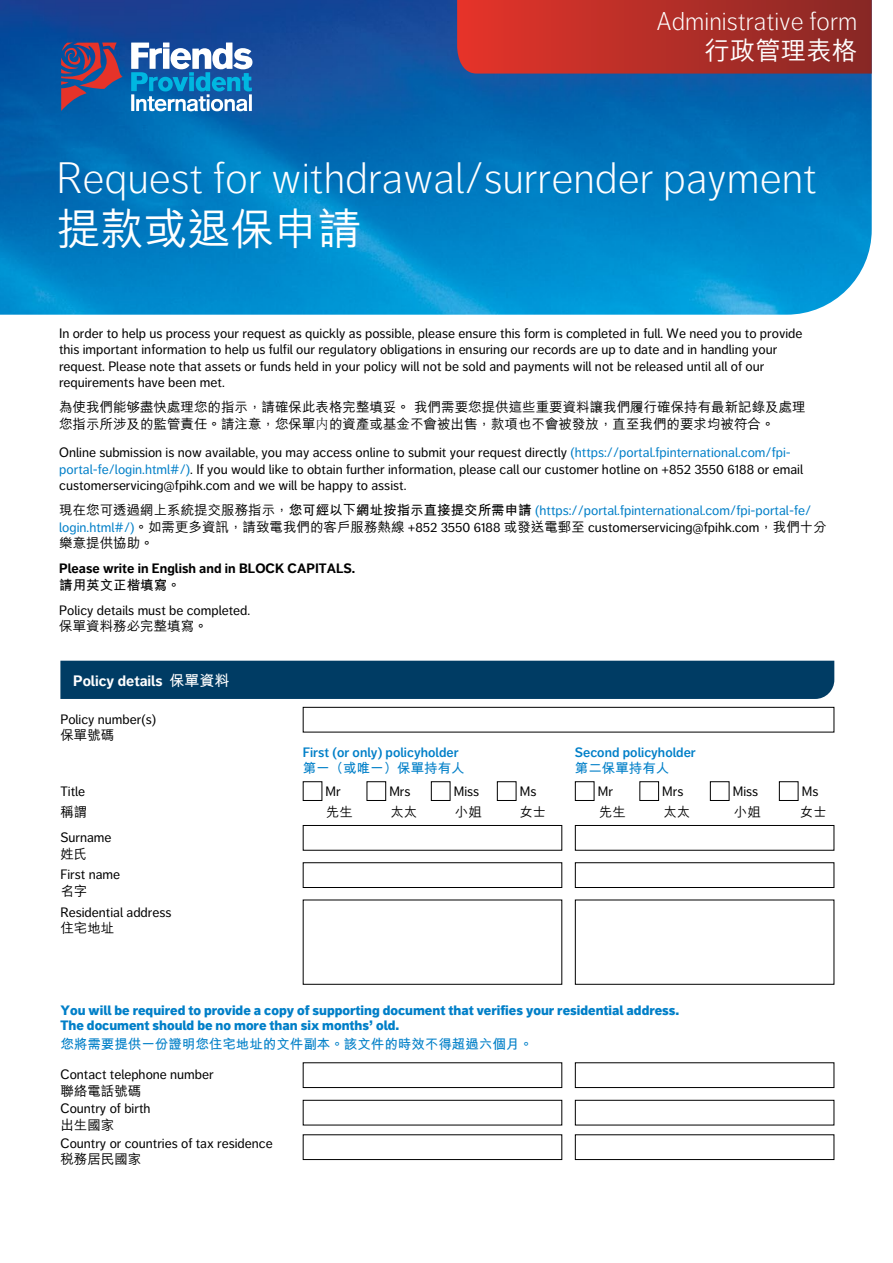
<style>
.page{position:relative;width:893px;height:1263px;background:#fff}
.page>*{position:absolute;margin:0;border:0;box-sizing:border-box;transform-origin:0 0}
.App_Form_Title_1_w_o{font:300 43.5px "Friends Life Dagny";color:#fff}
.t1{font:500 43.5px "M Hei HK";color:#fff}
.Tab_Device{font:300 25.5px/30px "Friends Life Dagny";color:#fff;text-align:right}
.Body_text{font:700 15px "Friends Life Dagny";color:#fff}
.App_Form_Body_Text{font:13.5px/16.5px "Friends Life Dagny";color:#000}
.App_Form_Body_Text-2{font:13.5px/16.5px "Friends Life Dagny";color:#007fc8}
.App_Form_Body_Text-3{font:500 13.5px/16.5px "M Hei HK";color:#000}
.Subheadline{font:900 13.5px/15px "Friends Life Dagny";color:#007fc8}
.App_Form_Box_Heading{font:600 13.5px "Friends Life Dagny";color:#007fc8}
.App_Form_Body_Text-4{font:700 13.5px "Friends Life Dagny";color:#000}
.Subheadline-2{font:700 13.5px "M Hei HK";color:#007fc8}
.App_Form_Body_Text-5{font:700 13.5px "M Hei HK";color:#007fc8}
.App_Form_Body_Text-6{font:700 13.5px "M Hei HK";color:#000}
.s1{font-family:"M Hei HK";font-weight:500}
.s2{font-family:"Adobe Song Std";font-weight:300}
.s3{color:#007fc8}
.s4{font-family:"M Hei HK";font-weight:500;color:#000}
.s5{font-family:"M Hei HK";font-weight:700;color:#000}
.s6{color:#000}
.s7{font-family:"M Hei HK"}
</style>
<div class="page">
<img style="left:0;top:0;width:872px;height:315px">
<svg style="left:61px;top:43px;width:62px;height:68px;background:#564b77"></svg>
<svg style="left:131px;top:43px;width:121px;height:68px"></svg>
<svg style="left:457px;top:0;width:415px;height:74px;background:#b32e28"></svg>
<div style="left:60px;top:661px;width:774px;height:38px;background:#003c64"></div>
<div style="left:303px;top:781px;width:19px;height:20px;border:1px solid #000"></div>
<div style="left:367px;top:781px;width:19px;height:20px;border:1px solid #000"></div>
<div style="left:431px;top:781px;width:19px;height:20px;border:1px solid #000"></div>
<div style="left:497px;top:781px;width:19px;height:20px;border:1px solid #000"></div>
<div style="left:575px;top:781px;width:19px;height:20px;border:1px solid #000"></div>
<div style="left:639px;top:781px;width:20px;height:20px;border:1px solid #000"></div>
<div style="left:710px;top:781px;width:19px;height:20px;border:1px solid #000"></div>
<div style="left:779px;top:781px;width:19px;height:20px;border:1px solid #000"></div>
<div style="left:303px;top:1100px;width:259px;height:25px;border:1px solid #000"></div>
<div style="left:575px;top:1100px;width:259px;height:25px;border:1px solid #000"></div>
<div style="left:303px;top:1134px;width:259px;height:26px;border:1px solid #000"></div>
<div style="left:575px;top:1134px;width:259px;height:26px;border:1px solid #000"></div>
<div style="left:303px;top:707px;width:531px;height:25px;border:1px solid #000"></div>
<div style="left:303px;top:825px;width:259px;height:26px;border:1px solid #000"></div>
<div style="left:575px;top:825px;width:259px;height:26px;border:1px solid #000"></div>
<div style="left:303px;top:862px;width:259px;height:26px;border:1px solid #000"></div>
<div style="left:575px;top:862px;width:259px;height:26px;border:1px solid #000"></div>
<div style="left:303px;top:900px;width:259px;height:85px;border:1px solid #000"></div>
<div style="left:575px;top:900px;width:259px;height:85px;border:1px solid #000"></div>
<div style="left:303px;top:1062px;width:259px;height:26px;border:1px solid #000"></div>
<div style="left:575px;top:1062px;width:259px;height:26px;border:1px solid #000"></div>
<p class="Tab_Device" style="left:657px;top:7px;width:202px">Administrative form<span class="s1">行政管理表格</span></p>
<p class="App_Form_Title_1_w_o" style="left:57px;top:154px;width:762px">Request for withdrawal/surrender payment</p>
<p class="t1" style="left:57px;top:198px;width:306px">提款或退保申請</p>
<p class="App_Form_Body_Text" style="left:59px;top:325px;width:745px">In order to help us process your request as quickly as possible, please ensure this form is completed in full. We need you to provide this important information to help us fulfil our regulatory obligations in ensuring our records are up to date and in handling your request. Please note that assets or funds held in your policy will not be sold and payments will not be released until all of our requirements have been met.</p>
<p class="App_Form_Body_Text-3" style="left:59px;top:398px;width:748px">為使我們能够盡快處理您的指示，請確保此表格完整填妥。 我們需要您提供這些重要資料讓我們履行確保持有最新記錄及處理您指示所涉及的監管責任。請注意，您保單<span class="s2">内</span>的資產或基金不會被出售，款項也不會被發放，直至我們的要求均被符合。</p>
<p class="App_Form_Body_Text" style="left:59px;top:445px;width:745px">Online submission is now available, you may access online to submit your request directly <span class="s3">(https://portal.fpinternational.com/fpi&shy;portal-fe/login.html#/)</span>. If you would like to obtain further information, please call our customer hotline on +852 3550 6188 or email customerservicing@fpihk.com and we will be happy to assist.</p>
<p class="App_Form_Body_Text-2" style="left:59px;top:503px;width:769px"><span class="s4">現在您可透過網上系統提交服務指示，</span><span class="s5">您可經以下網址按指示直接提交所需申請</span> (https://portal.fpinternational.com/fpi-portal-fe/ login.html#/)<span class="s4">。如需更多資訊，請致電我們的客戶服務熱線</span> <span class="s6">+852 3550 6188</span> <span class="s4">或發送電郵至</span> <span class="s6">customerservicing@fpihk.com</span><span class="s4">，我們十分樂意提供協助。</span></p>
<p class="App_Form_Body_Text-4" style="left:59px;top:561px;width:298px">Please write in English and in BLOCK CAPITALS.</p>
<p class="App_Form_Body_Text-6" style="left:59px;top:575px;width:123px">請用英文正楷填寫。</p>
<p class="App_Form_Body_Text" style="left:59px;top:602px;width:192px">Policy details must be completed.</p>
<p class="App_Form_Body_Text-3" style="left:59px;top:617px;width:150px">保單資料務必完整填寫。</p>
<p class="Body_text" style="left:73px;top:672px;width:158px">Policy details <span class="s7">保單資料</span></p>
<p class="App_Form_Body_Text" style="left:60px;top:711px;width:97px">Policy number(s)</p>
<p class="App_Form_Body_Text-3" style="left:60px;top:726px;width:56px">保單號碼</p>
<p class="App_Form_Box_Heading" style="left:303px;top:744px;width:157px">First (or only) policyholder</p>
<p class="App_Form_Box_Heading" style="left:575px;top:744px;width:122px">Second policyholder</p>
<p class="App_Form_Body_Text-5" style="left:303px;top:759px;width:163px">第一（或唯一）保單持有人</p>
<p class="App_Form_Body_Text-5" style="left:575px;top:759px;width:96px">第二保單持有人</p>
<p class="App_Form_Body_Text" style="left:60px;top:783px;width:26px">Title</p>
<p class="App_Form_Body_Text" style="left:326px;top:783px;width:17px">Mr</p>
<p class="App_Form_Body_Text" style="left:389px;top:783px;width:23px">Mrs</p>
<p class="App_Form_Body_Text" style="left:454px;top:783px;width:27px">Miss</p>
<p class="App_Form_Body_Text" style="left:520px;top:783px;width:18px">Ms</p>
<p class="App_Form_Body_Text" style="left:598px;top:783px;width:17px">Mr</p>
<p class="App_Form_Body_Text" style="left:662px;top:783px;width:23px">Mrs</p>
<p class="App_Form_Body_Text" style="left:733px;top:783px;width:27px">Miss</p>
<p class="App_Form_Body_Text" style="left:802px;top:783px;width:18px">Ms</p>
<p class="App_Form_Body_Text-3" style="left:60px;top:803px;width:28px">稱謂</p>
<p class="App_Form_Body_Text-3" style="left:326px;top:803px;width:28px">先生</p>
<p class="App_Form_Body_Text-3" style="left:390px;top:803px;width:28px">太太</p>
<p class="App_Form_Body_Text-3" style="left:455px;top:803px;width:28px">小姐</p>
<p class="App_Form_Body_Text-3" style="left:519px;top:803px;width:28px">女士</p>
<p class="App_Form_Body_Text-3" style="left:599px;top:803px;width:28px">先生</p>
<p class="App_Form_Body_Text-3" style="left:663px;top:803px;width:28px">太太</p>
<p class="App_Form_Body_Text-3" style="left:734px;top:803px;width:28px">小姐</p>
<p class="App_Form_Body_Text-3" style="left:800px;top:803px;width:28px">女士</p>
<p class="App_Form_Body_Text" style="left:60px;top:829px;width:53px">Surname</p>
<p class="App_Form_Body_Text-3" style="left:60px;top:844px;width:28px">姓氏</p>
<p class="App_Form_Body_Text" style="left:60px;top:866px;width:61px">First name</p>
<p class="App_Form_Body_Text-3" style="left:60px;top:882px;width:28px">名字</p>
<p class="App_Form_Body_Text" style="left:60px;top:904px;width:113px">Residential address<span class="s1">住宅地址</span></p>
<p class="Subheadline" style="left:60px;top:1003px;width:620px">You will be required to provide a copy of supporting document that verifies your residential address.<br>The document should be no more than six months’ old.</p>
<p class="Subheadline-2" style="left:60px;top:1035px;width:474px">您將需要提供一份證明您住宅地址的文件副本。該文件的時效不得超過六個月。</p>
<p class="App_Form_Body_Text" style="left:60px;top:1066px;width:155px">Contact telephone number</p>
<p class="App_Form_Body_Text-3" style="left:60px;top:1082px;width:83px">聯絡電話號碼</p>
<p class="App_Form_Body_Text" style="left:60px;top:1100px;width:92px">Country of birth</p>
<p class="App_Form_Body_Text-3" style="left:60px;top:1116px;width:56px">出生國家</p>
<p class="App_Form_Body_Text" style="left:60px;top:1135px;width:214px">Country or countries of tax residence</p>
<p class="App_Form_Body_Text-3" style="left:60px;top:1150px;width:83px">稅務居民國家</p>
</div>
